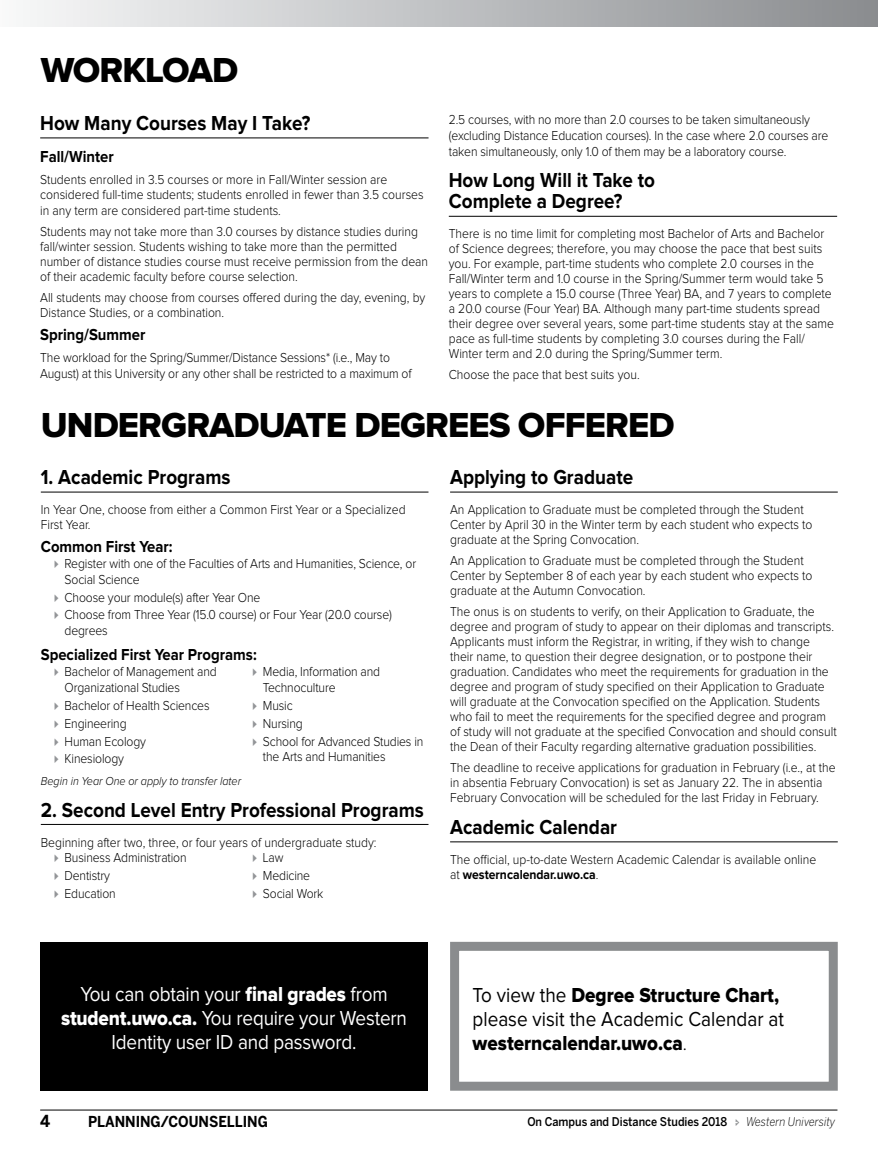
<style>
.page{position:relative;width:878px;height:1161px;background:#fff}
.page>*{position:absolute;margin:0;border:0;box-sizing:border-box;transform-origin:0 0}
.t1{font:36px "Proxima Nova Extrabld";letter-spacing:-.025em;color:#000}
.t2{font:700 21px/21px "Proxima Nova";color:#000;scale:.9 1}
.t3{font:21px/24px "Proxima Nova";letter-spacing:-.01em;color:#fff;text-align:center;scale:.9 1}
.t4{font:21px "Proxima Nova Extrabld";color:#000;scale:.9 1}
.t5{font:21px "Proxima Nova";color:#000;scale:.9 1}
.t6{font:700 16.5px "Proxima Nova";color:#000;scale:.9 1}
.t7{font:700 16.5px "Benton Sans";color:#000;scale:.9 1}
.t8{font:700 15px "Benton Sans";color:#000;scale:.9 1}
.t9{font:300 13.5px/15px "Proxima Nova";color:#000;scale:.9 1}
.t10{font:italic 300 12px "Proxima Nova";color:#000;scale:.9 1}
.t11{font:500 12px "Benton Sans";color:#000;scale:.9 1}
.t12{font:italic 300 12px "Benton Sans";color:#000;scale:.9 1}
.s1{font-weight:700}
.s2{font-family:"Proxima Nova Extrabld"}
.s3{font-family:"Proxima Nova"}
.s4{font-family:"Proxima Nova";font-weight:300}
</style>
<div class="page">
<hr style="left:40px;top:1110px;width:797px;height:1px;background:#000">
<div style="left:0;top:0;width:878px;height:27px;background:linear-gradient(to right,#f8f9f9,#898c8f)"></div>
<hr style="left:40px;top:138px;width:388px;height:1px;background:#000">
<hr style="left:449px;top:216px;width:388px;height:1px;background:#000">
<div style="left:40px;top:942px;width:388px;height:149px;background:#000"></div>
<hr style="left:41px;top:492px;width:387px;height:1px;background:#000">
<hr style="left:41px;top:824px;width:387px;height:1px;background:#000">
<hr style="left:450px;top:492px;width:387px;height:1px;background:#000">
<hr style="left:450px;top:841px;width:387px;height:1px;background:#000">
<div style="left:450px;top:942px;width:387px;height:149px;border:9px solid #8a8c8e"></div>
<h1 class="t1" style="left:41px;top:54px;width:199px">WORKLOAD</h1>
<h2 class="t2" style="left:40px;top:113px;width:302px">How Many Courses May I Take?</h2>
<p class="t6" style="left:40px;top:149px;width:83px">Fall/Winter</p>
<p class="t9" style="left:40px;top:172px;width:427px;line-height:15.8px">Students enrolled in 3.5 courses or more in Fall/Winter session are considered full-time students; students enrolled in fewer than 3.5 courses in any term are considered part-time students.</p>
<p class="t9" style="left:40px;top:225px;width:432px">Students may not take more than 3.0 courses by distance studies during fall/winter session. Students wishing to take more than the permitted number of distance studies course must receive permission from the dean of their academic faculty before course selection.</p>
<p class="t9" style="left:40px;top:291px;width:429px">All students may choose from courses offered during the day, evening, by<br>Distance Studies, or a combination.</p>
<p class="t6" style="left:40px;top:327px;width:118px">Spring/Summer</p>
<p class="t9" style="left:40px;top:351px;width:414px;line-height:15.8px">The workload for the Spring/Summer/Distance Sessions* (i.e., May to<br>August) at this University or any other shall be restricted to a maximum of</p>
<p class="t9" style="left:449px;top:112px;width:423px;line-height:15.8px">2.5 courses, with no more than 2.0 courses to be taken simultaneously (excluding Distance Education courses). In the case where 2.0 courses are taken simultaneously, only 1.0 of them may be a laboratory course.</p>
<h2 class="t2" style="left:449px;top:171px;width:231px">How Long Will it Take to<br>Complete a Degree?</h2>
<p class="t9" style="left:449px;top:227px;width:429px">There is no time limit for completing most Bachelor of Arts and Bachelor of Science degrees; therefore, you may choose the pace that best suits you. For example, part-time students who complete 2.0 courses in the Fall/Winter term and 1.0 course in the Spring/Summer term would take 5 years to complete a 15.0 course (Three Year) BA, and 7 years to complete a 20.0 course (Four Year) BA. Although many part-time students spread their degree over several years, some part-time students stay at the same pace as full-time students by completing 3.0 courses during the Fall/ Winter term and 2.0 during the Spring/Summer term.</p>
<p class="t9" style="left:449px;top:368px;width:214px">Choose the pace that best suits you.</p>
<h1 class="t1" style="left:41px;top:409px;width:635px">UNDERGRADUATE DEGREES OFFERED</h1>
<h2 class="t2" style="left:41px;top:468px;width:212px">1. Academic Programs</h2>
<p class="t9" style="left:41px;top:503px;width:407px">In Year One, choose from either a Common First Year or a Specialized<br>First Year.</p>
<p class="t6" style="left:41px;top:539px;width:148px">Common First Year:</p>
<p class="t9" style="left:65px;top:556px;width:392px;line-height:15.8px">Register with one of the Faculties of Arts and Humanities, Science, or<br>Social Science</p>
<p class="t9" style="left:65px;top:589px;width:365px;line-height:17.9px">Choose your module(s) after Year One<br>Choose from Three Year (15.0 course) or Four Year (20.0 course)</p>
<p class="t9" style="left:65px;top:624px;width:50px">degrees</p>
<p class="t6" style="left:41px;top:647px;width:241px">Specialized First Year Programs:</p>
<p class="t9" style="left:65px;top:664px;width:170px;line-height:15.8px">Bachelor of Management and<br>Organizational Studies</p>
<p class="t9" style="left:65px;top:697px;width:163px;line-height:17.9px">Bachelor of Health Sciences<br>Engineering<br>Human Ecology<br>Kinesiology</p>
<h2 class="t2" style="left:450px;top:468px;width:205px">Applying to Graduate</h2>
<p class="t9" style="left:450px;top:503px;width:404px">An Application to Graduate must be completed through the Student<br>Center by April 30 in the Winter term by each student who expects to graduate at the Spring Convocation.</p>
<p class="t9" style="left:450px;top:554px;width:404px">An Application to Graduate must be completed through the Student<br>Center by September 8 of each year by each student who expects to graduate at the Autumn Convocation.</p>
<p class="t9" style="left:450px;top:605px;width:431px">The onus is on students to verify, on their Application to Graduate, the degree and program of study to appear on their diplomas and transcripts.<br>Applicants must inform the Registrar, in writing, if they wish to change<br>their name, to question their degree designation, or to postpone their graduation. Candidates who meet the requirements for graduation in the degree and program of study specified on their Application to Graduate will graduate at the Convocation specified on the Application. Students who fail to meet the requirements for the specified degree and program of study will not graduate at the specified Convocation and should consult the Dean of their Faculty regarding alternative graduation possibilities.</p>
<p class="t9" style="left:450px;top:761px;width:430px">The deadline to receive applications for graduation in February (i.e., at the in absentia February Convocation) is set as January 22. The in absentia<br>February Convocation will be scheduled for the last Friday in February.</p>
<h2 class="t2" style="left:450px;top:817px;width:187px">Academic Calendar</h2>
<p class="t9" style="left:450px;top:853px;width:408px">The official, up-to-date Western Academic Calendar is available online at <span class="s1">westerncalendar.uwo.ca</span>.</p>
<p class="t9" style="left:263px;top:664px;width:132px;line-height:15.8px">Media, Information and<br>Technoculture</p>
<p class="t9" style="left:263px;top:697px;width:180px;line-height:17.9px">Music<br>Nursing<br>School for Advanced Studies in</p>
<p class="t9" style="left:263px;top:750px;width:138px">the Arts and Humanities</p>
<p class="t10" style="left:41px;top:775px;width:224px">Begin in Year One or apply to transfer later</p>
<h2 class="t2" style="left:41px;top:800px;width:427px">2. Second Level Entry Professional Programs</h2>
<p class="t9" style="left:65px;top:835px;width:348px;line-height:15.8px;text-indent:-24px">Beginning after two, three, or four years of undergraduate study:<br>Business Administration</p>
<p class="t9" style="left:65px;top:867px;width:58px;line-height:17.9px">Dentistry<br>Education</p>
<p class="t9" style="left:263px;top:849px;width:69px;line-height:17.9px">Law<br>Medicine<br>Social Work</p>
<h2 class="t3" style="left:61px;top:982px;width:386px">You can obtain your <span class="s2">final grades</span> from <span class="s2">student.uwo.ca.</span> You require your Western<br>Identity user ID and password.</h2>
<h2 class="t4" style="left:472px;top:985px;width:342px"><span class="s3">To view the</span> Degree Structure Chart,</h2>
<h2 class="t5" style="left:472px;top:1009px;width:347px">please visit the Academic Calendar at</h2>
<h2 class="t4" style="left:472px;top:1033px;width:240px">westerncalendar.uwo.ca<span class="s4">.</span></h2>
<p class="t7" style="left:40px;top:1111px;width:13px">4</p>
<p class="t8" style="left:88px;top:1112px;width:201px">PLANNING/COUNSELLING</p>
<p class="t11" style="left:527px;top:1114px;width:223px">On Campus and Distance Studies 2018</p>
<p class="t12" style="left:746px;top:1114px;width:101px">Western University</p>
</div>
